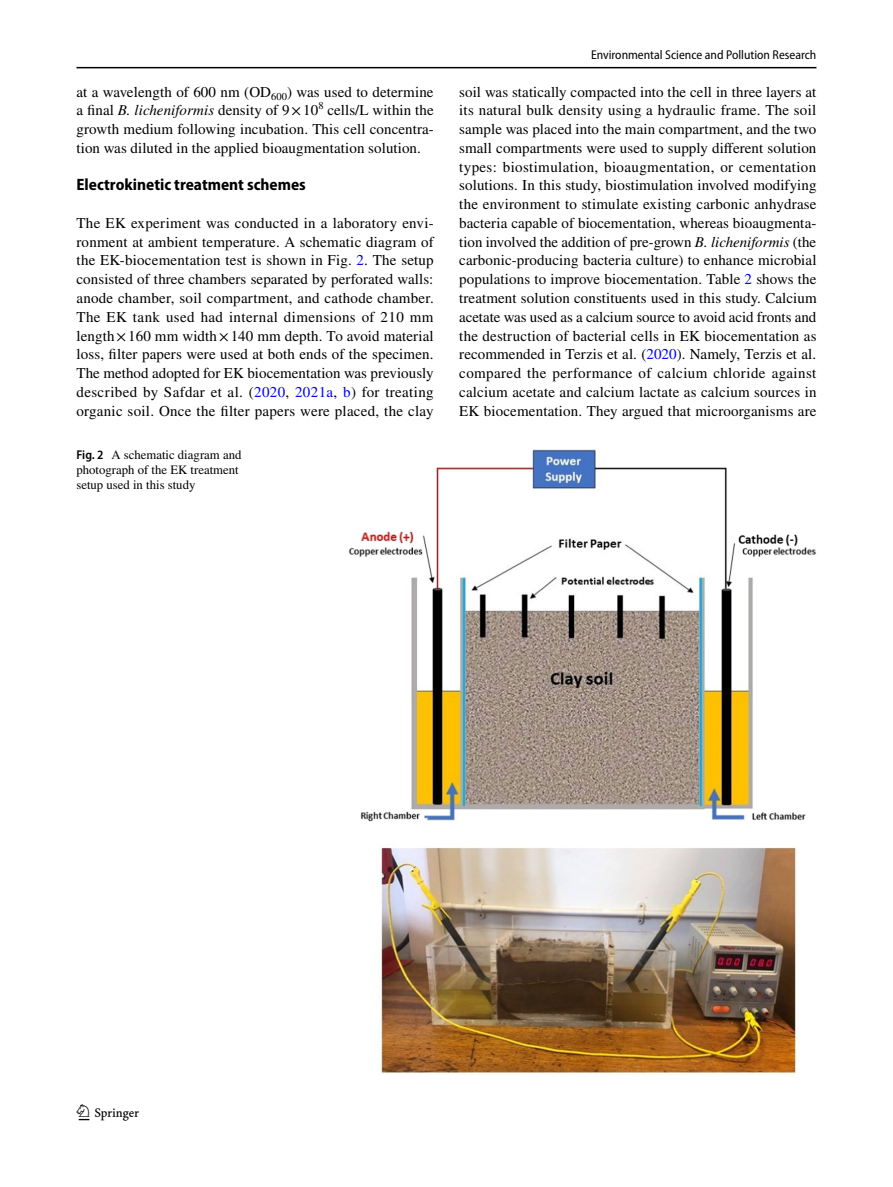
<style>
.page{position:relative;width:893px;height:1187px;background:#fff}
.page>*{position:absolute;margin:0;border:0;box-sizing:border-box;transform-origin:0 0}
.t1{font:22.5px "Springnew Regular 2";color:#000}
.t2{font:700 semi-condensed 16.5px "Myriad Pro";color:#000}
.t3{font:15px/18.8px "STIX";letter-spacing:.01em;color:#000;text-align:justify}
.t4{font:12.75px/15px "STIX";color:#000}
.t5{font:semi-condensed 12.75px "Myriad Pro";color:#000}
.s1{font-style:italic}
.s2{color:#00f}
.s3{font-family:"Myriad Pro";font-weight:600;font-stretch:semi-condensed}
</style>
<div class="page">
<hr style="left:77px;top:67px;width:739px;height:1px;background:#000">
<img style="left:349px;top:449px;width:467px;height:624px">
<p class="t3" style="left:77px;top:83px;width:359px">at a wavelength of 600 nm (OD<sub>600</sub>) was used to determine a final <span class="s1">B. licheniformis</span> density of 9× -10<sup>8</sup> cells/L within the growth medium following incubation. This cell concentra&shy;tion was diluted in the applied bioaugmentation solution.</p>
<p class="t2" style="left:77px;top:176px;width:231px">Electrokinetic treatment schemes</p>
<p class="t3" style="left:77px;top:214px;width:359px">The EK experiment was conducted in a laboratory envi&shy;ronment at ambient temperature. A schematic diagram of the EK-biocementation test is shown in Fig. <span class="s2">2</span>. The setup consisted of three chambers separated by perforated walls: anode chamber, soil compartment, and cathode chamber.<br>The EK tank used had internal dimensions of 210 mm length×160 mm width×140 mm depth. To avoid material loss, filter papers were used at both ends of the specimen.<br>The method adopted for EK biocementation was previously described by Safdar et al. (<span class="s2">2020</span>, <span class="s2">2021a</span>, <span class="s2">b</span>) for treating organic soil. Once the filter papers were placed, the clay</p>
<p class="t4" style="left:77px;top:448px;width:166px"><span class="s3">Fig. 2</span> A schematic diagram and photograph of the EK treatment setup used in this study</p>
<p class="t5" style="left:591px;top:48px;width:227px">Environmental Science and Pollution Research</p>
<p class="t3" style="left:459px;top:83px;width:359px">soil was statically compacted into the cell in three layers at its natural bulk density using a hydraulic frame. The soil sample was placed into the main compartment, and the two small compartments were used to supply different solution types: biostimulation, bioaugmentation, or cementation solutions. In this study, biostimulation involved modifying the environment to stimulate existing carbonic anhydrase bacteria capable of biocementation, whereas bioaugmenta&shy;tion involved the addition of pre-grown <span class="s1">B. licheniformis</span> (the carbonic-producing bacteria culture) to enhance microbial populations to improve biocementation. Table <span class="s2">2</span> shows the treatment solution constituents used in this study. Calcium acetate was used as a calcium source to avoid acid fronts and the destruction of bacterial cells in EK biocementation as recommended in Terzis et al. (<span class="s2">2020</span>). Namely, Terzis et al. compared the performance of calcium chloride against calcium acetate and calcium lactate as calcium sources in EK biocementation. They argued that microorganisms are</p>
<h1 class="t1" style="left:79px;top:1104px;width:62px">1 3</h1>
</div>
